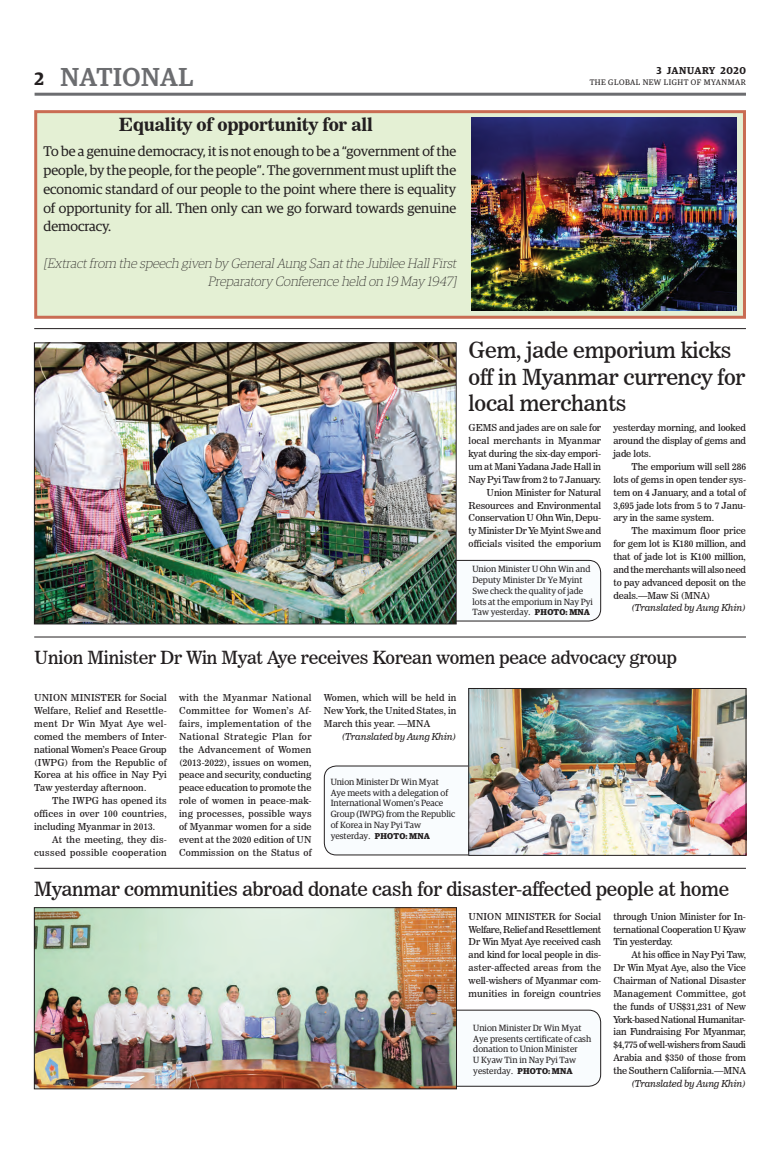
<style>
.page{position:relative;width:773px;height:1152px;background:#fff}
.page>*{position:absolute;margin:0;border:0;box-sizing:border-box;transform-origin:0 0}
.t1{font:500 26px "Guardian Egyp";letter-spacing:.02em;color:#6c6d70}
.t2{font:22px/26.4px "News 706 BT Roman C";letter-spacing:-.01em;color:#231f20}
.t3{font:19.5px "News 706 BT Roman C";letter-spacing:-.01em;color:#231f20}
.t4{font:18px "News 706 BT Roman C";letter-spacing:-.01em;color:#231f20}
.t5{font:18px "News 706 BT Bold C";letter-spacing:-.01em;color:#231f20}
.t6{font:600 18px "Guardian Egyp";color:#231f20}
.t7{font:14px/18.8px "Guardian Egyp";color:#231f20;text-align:justify}
.t8{font:italic 100 13.5px/18.2px "Guardian Egyp";color:#231f20;text-align:right}
.t9{font:600 10px "Guardian Egyp";letter-spacing:.06em;color:#231f20}
.t10{font:9.5px/12.9px "News 706 BT Roman C";letter-spacing:-.01em;color:#231f20;text-align:justify}
.t11{font:9.5px "News 706 BT Italic C";letter-spacing:-.01em;color:#231f20}
.t12{font:9.5px/12.9px "News 706 BT Roman C";letter-spacing:.035em;color:#231f20;text-align:right}
.t13{font:9px/10.8px "Guardian Egyp";color:#231f20}
.t14{font:8px "Guardian Egyp";letter-spacing:.06em;color:#231f20}
.s1{font-weight:700;font-size:8.5px}
</style>
<div class="page">
<hr style="left:35px;top:93px;width:711px;height:3px;background:#6c6d70">
<div style="left:324px;top:766px;width:163px;height:89px;background:#f9fcfe;border-radius:12px"></div>
<div style="left:324px;top:766px;width:163px;height:89px;border:1px solid #231f20;border-radius:12px"></div>
<div style="left:34px;top:110px;width:712px;height:209px;background:#e4f0d4;border:3px solid #c96c53"></div>
<img style="left:471px;top:117px;width:266px;height:194px">
<hr style="left:34px;top:328px;width:712px;height:1px;background:#231f20">
<img style="left:470px;top:690px;width:274px;height:164px">
<div style="left:468px;top:688px;width:278px;height:168px;border:1px solid #231f20"></div>
<div style="left:438px;top:1010px;width:162px;height:76px;background:#f9fcfe;border-radius:12px"></div>
<div style="left:437px;top:1010px;width:164px;height:77px;border:1px solid #231f20;border-radius:12px"></div>
<img style="left:36px;top:910px;width:418px;height:177px">
<div style="left:34px;top:908px;width:422px;height:181px;border:1px solid #231f20"></div>
<div style="left:438px;top:560px;width:162px;height:61px;background:#f9fcfe;border-radius:12px"></div>
<div style="left:437px;top:560px;width:164px;height:62px;border:1px solid #231f20;border-radius:12px"></div>
<img style="left:36px;top:345px;width:418px;height:277px">
<div style="left:34px;top:343px;width:422px;height:281px;border:1px solid #231f20"></div>
<hr style="left:34px;top:637px;width:712px;height:1px;background:#231f20">
<hr style="left:34px;top:868px;width:712px;height:1px;background:#231f20">
<h3 class="t6" style="left:35px;top:65px;width:11px">2</h3>
<p class="t9" style="left:656px;top:63px;width:91px">3 JANUARY 2020</p>
<h1 class="t1" style="left:61px;top:59px;width:134px">NATIONAL</h1>
<p class="t14" style="left:589px;top:77px;width:158px">THE GLOBAL NEW LIGHT OF MYANMAR</p>
<h3 class="t5" style="left:119px;top:114px;width:255px">Equality of opportunity for all</h3>
<p class="t7" style="left:43px;top:141px;width:414px">To be a genuine democracy, it is not enough to be a “government of the people, by the people, for the people”. The government must uplift the economic standard of our people to the point where there is equality of opportunity for all. Then only can we go forward towards genuine democracy.</p>
<h3 class="t8" style="left:43px;top:253px;width:417px">[Extractfrom the speech given by GeneralAung San atthe Jubilee HallFirst<br>Preparatory Conference held on 19 May 1947]</h3>
<h2 class="t2" style="left:468px;top:337px;width:278px">Gem, jade emporium kicks off in Myanmar currency for local merchants</h2>
<p class="t10" style="left:468px;top:422px;width:134px;text-align:right">GEMS and jades are on sale for local merchants in Myanmar kyat during the six-day empori&shy;um at Mani Yadana Jade Hall in<br>Nay Pyi Taw from 2 to 7 January.<br>Union Minister for Natural<br>Resources and Environmental<br>Conservation U Ohn Win, Depu&shy;ty Minister Dr Ye Myint Swe and officials visited the emporium</p>
<p class="t13" style="left:472px;top:563px;width:122px">Union Minister U Ohn Win and<br>Deputy Minister Dr Ye Myint<br>Swe check the quality of jade lots at the emporium in Nay Pyi<br>Taw yesterday. <span class="s1">PHOTO: MNA</span></p>
<p class="t10" style="left:613px;top:422px;width:134px">yesterday morning, and looked around the display of gems and jade lots.</p>
<p class="t10" style="left:613px;top:460px;width:134px;text-indent:18px">The emporium will sell 286 lots of gems in open tender sys&shy;tem on 4 January, and a total of 3,695 jade lots from 5 to 7 Janu&shy;ary in the same system.</p>
<p class="t10" style="left:613px;top:524px;width:134px;text-indent:18px">The maximum floor price for gem lot is K180 million, and that of jade lot is K100 million, and the merchants will also need to pay advanced deposit on the deals.—Maw Si (MNA)</p>
<p class="t11" style="left:631px;top:602px;width:116px">(Translated by Aung Khin)</p>
<h3 class="t4" style="left:34px;top:646px;width:644px">Union Minister Dr Win Myat Aye receives Korean women peace advocacy group</h3>
<p class="t10" style="left:34px;top:691px;width:134px">UNION MINISTER for Social Welfare, Relief and Resettle&shy;ment Dr Win Myat Aye wel&shy;comed the members of Inter&shy;national Women’s Peace Group (IWPG) from the Republic of Korea at his office in Nay Pyi Taw yesterday afternoon.</p>
<p class="t10" style="left:34px;top:794px;width:134px;text-indent:18px">The IWPG has opened its offices in over 100 countries, including Myanmar in 2013.</p>
<p class="t12" style="left:34px;top:833px;width:134px">At the meeting, they dis&shy;cussed possible cooperation</p>
<p class="t10" style="left:179px;top:691px;width:134px">with the Myanmar National Committee for Women’s Af&shy;fairs, implementation of the National Strategic Plan for the Advancement of Women (2013-2022), issues on women, peace and security, conducting peace education to promote the role of women in peace-mak&shy;ing processes, possible ways of Myanmar women for a side event at the 2020 edition of UN Commission on the Status of</p>
<p class="t10" style="left:324px;top:691px;width:134px">Women, which will be held in New York, the United States, in March this year. —MNA</p>
<p class="t11" style="left:342px;top:731px;width:116px">(Translated by Aung Khin)</p>
<p class="t13" style="left:330px;top:776px;width:126px">Union Minister Dr Win Myat<br>Aye meets with a delegation of<br>International Women’s Peace<br>Group (IWPG) from the Republic of Korea in Nay Pyi Taw yesterday. <span class="s1">PHOTO: MNA</span></p>
<h3 class="t3" style="left:34px;top:877px;width:696px">Myanmar communities abroad donate cash for disaster-affected people at home</h3>
<p class="t10" style="left:468px;top:910px;width:134px">UNION MINISTER for Social Welfare, Relief and Resettlement Dr Win Myat Aye received cash and kind for local people in dis&shy;aster-affected areas from the well-wishers of Myanmar com&shy;munities in foreign countries</p>
<p class="t13" style="left:473px;top:1022px;width:119px">Union Minister Dr Win Myat<br>Aye presents certificate of cash donation to Union Minister<br>U Kyaw Tin in Nay Pyi Taw yesterday. <span class="s1">PHOTO: MNA</span></p>
<p class="t10" style="left:613px;top:910px;width:134px">through Union Minister for In&shy;ternational Cooperation U Kyaw Tin yesterday.</p>
<p class="t10" style="left:613px;top:948px;width:134px;text-indent:18px">At his office in Nay Pyi Taw, Dr Win Myat Aye, also the Vice Chairman of National Disaster Management Committee, got the funds of US$31,231 of New York-based National Humanitar&shy;ian Fundraising For Myanmar, $4,775 of well-wishers from Saudi Arabia and $350 of those from the Southern California.—MNA</p>
<p class="t11" style="left:631px;top:1078px;width:116px">(Translated by Aung Khin)</p>
</div>
